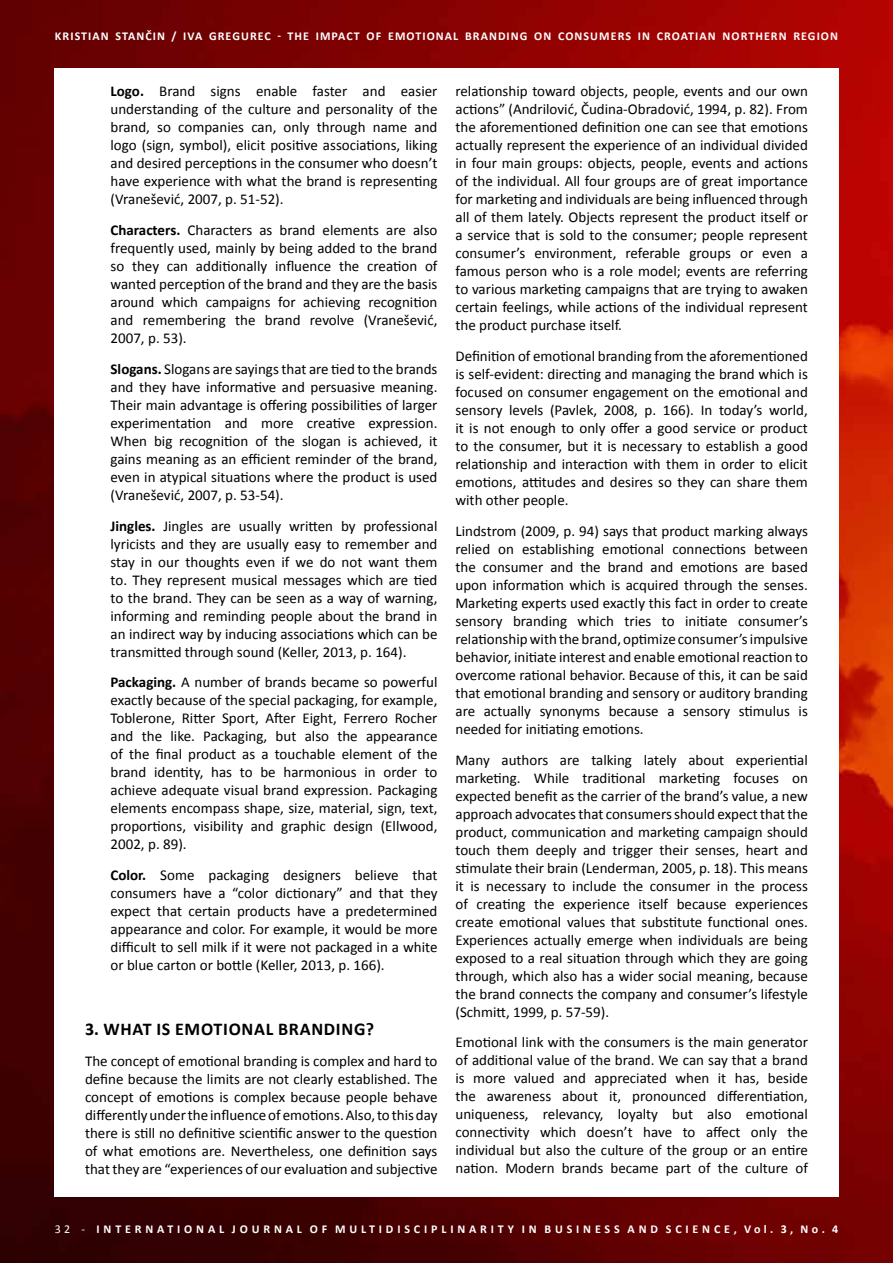
<style>
.page{position:relative;width:893px;height:1263px;background:#fff}
.page>*{position:absolute;margin:0;border:0;box-sizing:border-box;transform-origin:0 0}
.t1{font:700 18px "Calibri";letter-spacing:.04em;color:#000}
.t2{font:15px/18px "Calibri";color:#000;text-align:justify}
.t3{font:700 12px "Calibri";letter-spacing:.09em;color:#fff}
.s1{font-weight:700}
.s2{font-weight:400}
</style>
<div class="page">
<img style="left:0;top:0;width:893px;height:1263px">
<div style="left:54px;top:68px;width:785px;height:1129px;background:#fff"></div>
<p class="t3" style="left:55px;top:28px;width:785px">KRISTIAN STANČIN / IVA GREGUREC - THE IMPACT OF EMOTIONAL BRANDING ON CONSUMERS IN CROATIAN NORTHERN REGION</p>
<p class="t2" style="left:111px;top:82px;width:328px"><span class="s1">LOGO.</span> Brand signs enable faster and easier understanding of the culture and personality of the brand, so companies can, only through name and logo (sign, symbol), elicit positive associations, liking and desired perceptions in the consumer who doesn’t have experience with what the brand is representing (Vranešević, 2007, p. 51-52).</p>
<p class="t2" style="left:111px;top:221px;width:328px"><span class="s1">CHARACTERS.</span> Characters as brand elements are also frequently used, mainly by being added to the brand so they can additionally influence the creation of wanted perception of the brand and they are the basis around which campaigns for achieving recognition and remembering the brand revolve (Vranešević, 2007, p. 53).</p>
<p class="t2" style="left:111px;top:360px;width:328px"><span class="s1">SLOGANS.</span> Slogans are sayings that are tied to the brands and they have informative and persuasive meaning.<br>Their main advantage is offering possibilities of larger experimentation and more creative expression.<br>When big recognition of the slogan is achieved, it gains meaning as an efficient reminder of the brand, even in atypical situations where the product is used (Vranešević, 2007, p. 53-54).</p>
<p class="t2" style="left:111px;top:517px;width:328px"><span class="s1">JINGLES.</span> Jingles are usually written by professional lyricists and they are usually easy to remember and stay in our thoughts even if we do not want them to. They represent musical messages which are tied to the brand. They can be seen as a way of warning, informing and reminding people about the brand in an indirect way by inducing associations which can be transmitted through sound (Keller, 2013, p. 164).</p>
<p class="t2" style="left:111px;top:673px;width:328px"><span class="s1">PACKAGING.</span> A number of brands became so powerful exactly because of the special packaging, for example, Toblerone, Ritter Sport, After Eight, Ferrero Rocher and the like. Packaging, but also the appearance of the final product as a touchable element of the brand identity, has to be harmonious in order to achieve adequate visual brand expression. Packaging elements encompass shape, size, material, sign, text, proportions, visibility and graphic design (Ellwood, 2002, p. 89).</p>
<p class="t2" style="left:111px;top:866px;width:328px"><span class="s1">COLOR.</span> Some packaging designers believe that consumers have a “color dictionary” and that they expect that certain products have a predetermined appearance and color. For example, it would be more difficult to sell milk if it were not packaged in a white or blue carton or bottle (Keller, 2013, p. 166).</p>
<p class="t1" style="left:85px;top:1018px;width:291px">3. WHAT IS EMOTIONAL BRANDING?</p>
<p class="t2" style="left:85px;top:1052px;width:354px">The concept of emotional branding is complex and hard to define because the limits are not clearly established. The concept of emotions is complex because people behave differently under the influence of emotions. Also, to this day there is still no definitive scientific answer to the question of what emotions are. Nevertheless, one definition says that they are “experiences of our evaluation and subjective</p>
<p class="t2" style="left:455px;top:82px;width:354px">relationship toward objects, people, events and our own actions” (Andrilović, Čudina-Obradović, 1994, p. 82). From the aforementioned definition one can see that emotions actually represent the experience of an individual divided in four main groups: objects, people, events and actions of the individual. All four groups are of great importance for marketing and individuals are being influenced through all of them lately. Objects represent the product itself or a service that is sold to the consumer; people represent consumer’s environment, referable groups or even a famous person who is a role model; events are referring to various marketing campaigns that are trying to awaken certain feelings, while actions of the individual represent the product purchase itself.</p>
<p class="t2" style="left:455px;top:347px;width:354px">Definition of emotional branding from the aforementioned is self-evident: directing and managing the brand which is focused on consumer engagement on the emotional and sensory levels (Pavlek, 2008, p. 166). In today’s world, it is not enough to only offer a good service or product to the consumer, but it is necessary to establish a good relationship and interaction with them in order to elicit emotions, attitudes and desires so they can share them with other people.</p>
<p class="t2" style="left:455px;top:522px;width:354px">Lindstrom (2009, p. 94) says that product marking always relied on establishing emotional connections between the consumer and the brand and emotions are based upon information which is acquired through the senses.<br>Marketing experts used exactly this fact in order to create sensory branding which tries to initiate consumer’s relationship with the brand, optimize consumer’s impulsive behavior, initiate interest and enable emotional reaction to overcome rational behavior. Because of this, it can be said that emotional branding and sensory or auditory branding are actually synonyms because a sensory stimulus is needed for initiating emotions.</p>
<p class="t2" style="left:455px;top:751px;width:354px">Many authors are talking lately about experiential marketing. While traditional marketing focuses on expected benefit as the carrier of the brand’s value, a new approach advocates that consumers should expect that the product, communication and marketing campaign should touch them deeply and trigger their senses, heart and stimulate their brain (Lenderman, 2005, p. 18). This means it is necessary to include the consumer in the process of creating the experience itself because experiences create emotional values that substitute functional ones.<br>Experiences actually emerge when individuals are being exposed to a real situation through which they are going through, which also has a wider social meaning, because the brand connects the company and consumer’s lifestyle (Schmitt, 1999, p. 57-59).</p>
<p class="t2" style="left:455px;top:1033px;width:354px">Emotional link with the consumers is the main generator of additional value of the brand. We can say that a brand is more valued and appreciated when it has, beside the awareness about it, pronounced differentiation, uniqueness, relevancy, loyalty but also emotional connectivity which doesn’t have to affect only the individual but also the culture of the group or an entire nation. Modern brands became part of the culture of</p>
<p class="t3" style="left:55px;top:1222px;width:60px"><span class="s2">32 -</span> INTERNATIONAL</p>
<p class="t3" style="left:232px;top:1222px;width:20px">J OURNAL</p>
<p class="t3" style="left:310px;top:1222px;width:10px">OF</p>
<p class="t3" style="left:335px;top:1222px;width:25px">M ULTIDISCIPLINARITY</p>
<p class="t3" style="left:522px;top:1222px;width:8px">IN</p>
<p class="t3" style="left:544px;top:1222px;width:21px">B USINESS</p>
<p class="t3" style="left:628px;top:1222px;width:11px">AND</p>
<p class="t3" style="left:666px;top:1222px;width:20px">S CIENCE</p>
<p class="t3" style="left:734px;top:1222px;width:106px">, VOL. 3, NO. 4</p>
</div>
